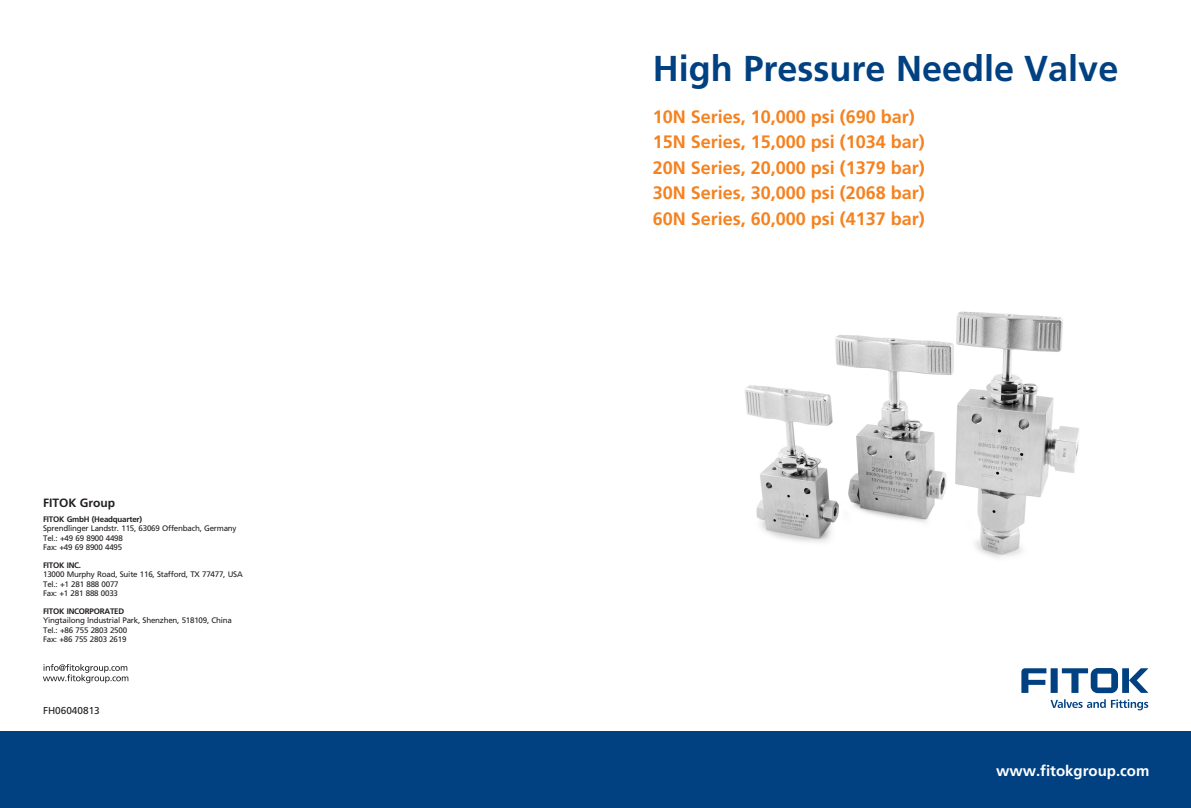
<style>
.page{position:relative;width:1191px;height:808px;background:#fff}
.page>*{position:absolute;margin:0;border:0;box-sizing:border-box;transform-origin:0 0}
.t1{font:300 36px "Frutiger CE";color:#014181}
.t2{font:300 18px/25.6px "Frutiger CE";color:#f58220;text-align:justify}
.t3{font:300 15px "Frutiger CE";color:#fff}
.t4{font:300 12px "Frutiger CE";color:#231f20}
.t5{font:10px "Frutiger CE";color:#231f20}
.t6{font:8px/9.5px "Frutiger CE";letter-spacing:-.03em;color:#231f20}
.t7{font:300 8px "Frutiger CE";letter-spacing:-.03em;color:#231f20}
</style>
<div class="page">
<div style="left:0;top:732px;width:1190px;height:76px;background:#014181"></div>
<svg style="left:43px;top:664px;width:85px;height:19px"></svg>
<svg style="left:1021px;top:668px;width:127px;height:42px"></svg>
<img style="left:745px;top:311px;width:334px;height:247px">
<h3 class="t4" style="left:43px;top:498px;width:74px">FITOK Group</h3>
<p class="t7" style="left:43px;top:516px;width:100px">FITOK GmbH (Headquarter)</p>
<p class="t6" style="left:43px;top:524px;width:195px">Sprendlinger Landstr. 115, 63069 Offenbach, Germany<br>Tel.: +49 69 8900 4498<br>Fax: +49 69 8900 4495</p>
<p class="t7" style="left:43px;top:562px;width:40px">FITOK INC.</p>
<p class="t6" style="left:43px;top:570px;width:201px">13000 Murphy Road, Suite 116, Stafford, TX 77477, USA<br>Tel.: +1 281 888 0077<br>Fax: +1 281 888 0033</p>
<p class="t7" style="left:43px;top:608px;width:83px">FITOK INCORPORATED</p>
<p class="t6" style="left:43px;top:616px;width:190px">Yingtailong lndustrial Park, Shenzhen, 518109, China<br>Tel.: +86 755 2803 2500<br>Fax: +86 755 2803 2619</p>
<p class="t5" style="left:43px;top:707px;width:58px">FH06040813</p>
<h1 class="t1" style="left:653px;top:54px;width:467px">High Pressure Needle Valve</h1>
<h2 class="t2" style="left:653px;top:105px;width:264px">10N Series, 10,000 psi (690 bar)</h2>
<h2 class="t2" style="left:653px;top:131px;width:274px">15N Series, 15,000 psi (1034 bar)<br>20N Series, 20,000 psi (1379 bar)<br>30N Series, 30,000 psi (2068 bar)<br>60N Series, 60,000 psi (4137 bar)</h2>
<h3 class="t3" style="left:996px;top:764px;width:155px">www.fitokgroup.com</h3>
</div>
